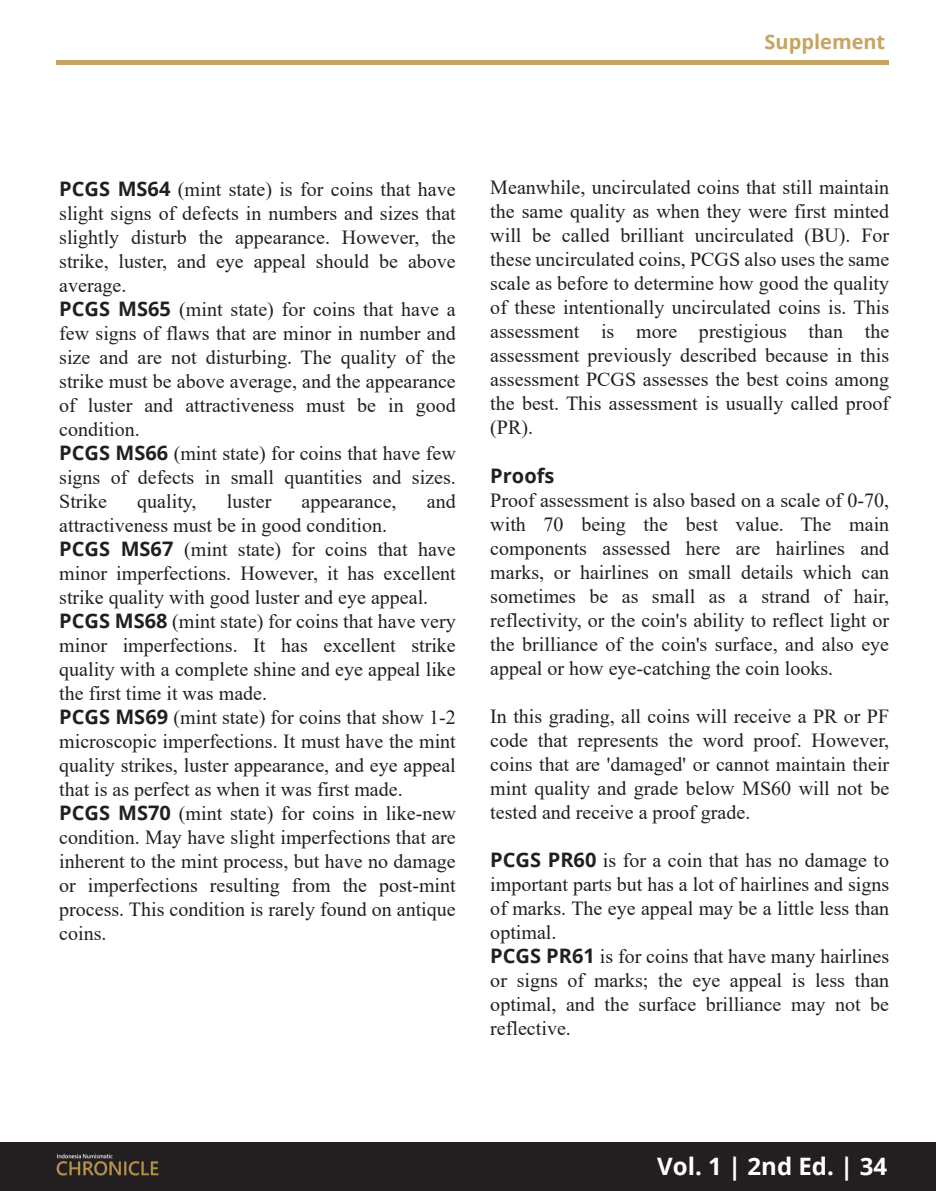
<style>
.page{position:relative;width:936px;height:1191px;background:#fff}
.page>*{position:absolute;margin:0;border:0;box-sizing:border-box;transform-origin:0 0}
.t1{font:700 24px "Open Sans";color:#fff}
.t2{font:20px/24px "Times New Roman";color:#231f20}
.t3{font:700 20px "Open Sans";color:#c6a462}
.t4{font:700 20px "Open Sans";color:#231f20}
.s1{font-family:"Open Sans";font-weight:700}
</style>
<div class="page">
<hr style="left:57px;top:60px;width:832px;height:4px;background:#c6a462">
<div style="left:1px;top:1142px;width:934px;height:48px;background:#231f20"></div>
<img style="left:56px;top:1153px;width:103px;height:23px">
<p class="t3" style="left:764px;top:27px;width:122px">Supplement</p>
<p class="t2" style="left:59px;top:176px;width:398px"><span class="s1">PCGS MS64</span> (mint state) is for coins that have slight signs of defects in numbers and sizes that slightly disturb the appearance. However, the strike, luster, and eye appeal should be above average.<br><span class="s1">PCGS MS65</span> (mint state) for coins that have a few signs of flaws that are minor in number and size and are not disturbing. The quality of the strike must be above average, and the appearance of luster and attractiveness must be in good condition.<br><span class="s1">PCGS MS66</span> (mint state) for coins that have few signs of defects in small quantities and sizes.<br>Strike</p>
<p class="t2" style="left:137px;top:488px;width:61px">quality,</p>
<p class="t2" style="left:227px;top:488px;width:46px">luster</p>
<p class="t2" style="left:301px;top:488px;width:96px">appearance,</p>
<p class="t2" style="left:427px;top:488px;width:30px">and</p>
<p class="t2" style="left:59px;top:512px;width:398px">attractiveness must be in good condition.<br><span class="s1">PCGS MS67</span> (mint state) for coins that have minor imperfections. However, it has excellent strike quality with good luster and eye appeal.<br><span class="s1">PCGS MS68</span> (mint state) for coins that have very minor imperfections. It has excellent strike quality with a complete shine and eye appeal like the first time it was made.<br><span class="s1">PCGS MS69</span> (mint state) for coins that show 1-2 microscopic imperfections. It must have the mint quality strikes, luster appearance, and eye appeal that is as perfect as when it was first made.<br><span class="s1">PCGS MS70</span> (mint state) for coins in like-new condition. May have slight imperfections that are inherent to the mint process, but have no damage or imperfections resulting from the post-mint process. This condition is rarely found on antique coins.</p>
<p class="t2" style="left:490px;top:175px;width:400px;text-align:justify">Meanwhile, uncirculated coins that still maintain the same quality as when they were first minted will be called brilliant uncirculated (BU). For these uncirculated coins, PCGS also uses the same scale as before to determine how good the quality of these intentionally uncirculated coins is. This assessment is more prestigious than the assessment previously described because in this assessment PCGS assesses the best coins among the best. This assessment is usually called proof (PR).</p>
<p class="t4" style="left:490px;top:461px;width:66px">Proofs</p>
<p class="t2" style="left:490px;top:487px;width:400px;text-align:justify">Proof assessment is also based on a scale of 0-70, with 70 being the best value. The main components assessed here are hairlines and marks, or hairlines on small details which can sometimes be as small as a strand of hair, reflectivity, or the coin's ability to reflect light or the brilliance of the coin's surface, and also eye appeal or how eye-catching the coin looks.</p>
<p class="t2" style="left:490px;top:703px;width:400px;text-align:justify">In this grading, all coins will receive a PR or PF code that represents the word proof. However, coins that are 'damaged' or cannot maintain their mint quality and grade below MS60 will not be tested and receive a proof grade.</p>
<p class="t2" style="left:490px;top:847px;width:400px"><span class="s1">PCGS PR60</span> is for a coin that has no damage to important parts but has a lot of hairlines and signs of marks. The eye appeal may be a little less than optimal.<br><span class="s1">PCGS PR61</span> is for coins that have many hairlines or signs of marks; the eye appeal is less than optimal, and the surface brilliance may not be reflective.</p>
<p class="t1" style="left:657px;top:1149px;width:231px">Vol. 1 | 2nd Ed. | 34</p>
</div>
